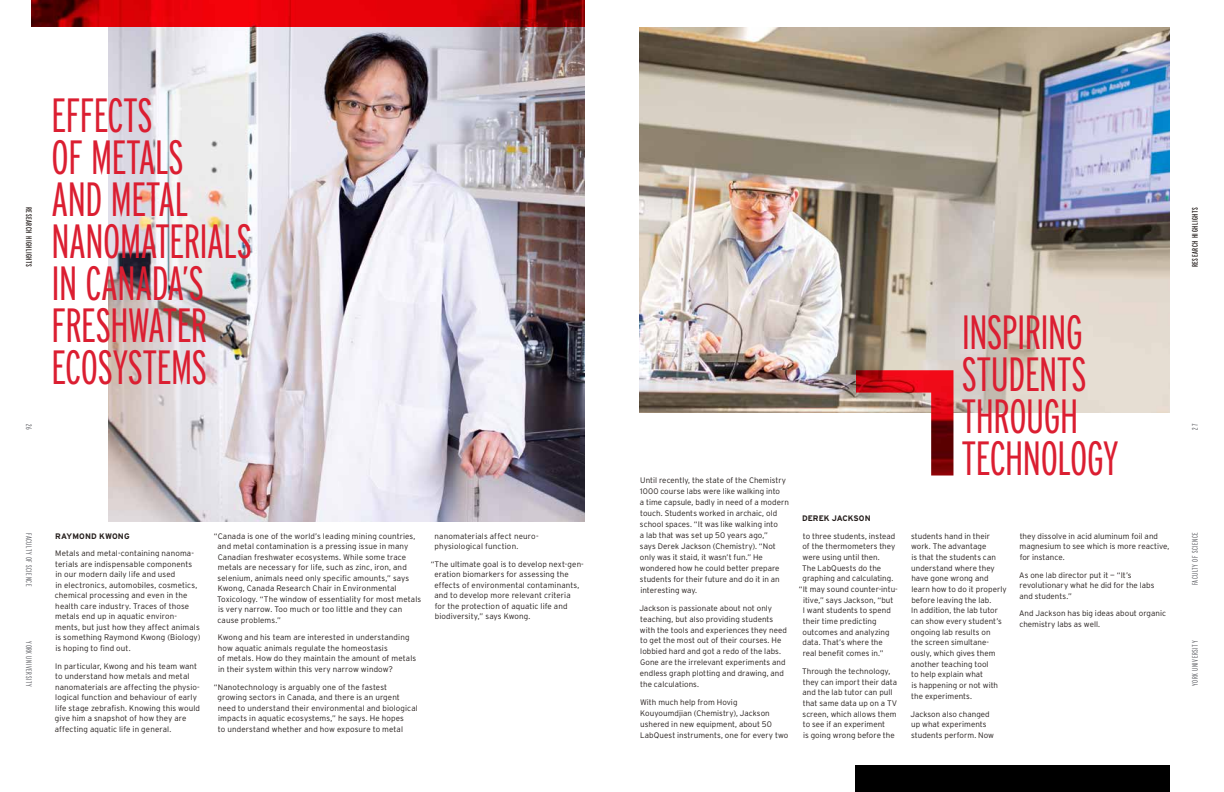
<style>
.page{position:relative;width:1224px;height:792px;background:#fff}
.page>*{position:absolute;margin:0;border:0;box-sizing:border-box;transform-origin:0 0}
.t1{font:300 extra-condensed 48px/42px "Interstate";letter-spacing:-.02em;color:#db1e31}
.t2{font:300 8px/10.5px "Interstate";letter-spacing:.01em;color:#241d1b}
.t3{font:300 extra-condensed 8px "Interstate";letter-spacing:.065em;color:#5c5d62}
.t4{font:extra-condensed 8px "Interstate";letter-spacing:.06em;color:#241d1b}
.t5{font:700 8px "Interstate";letter-spacing:.005em;color:#241d1b}
</style>
<div class="page">
<div style="left:856px;top:765px;width:314px;height:27px;background:#000"></div>
<img style="left:639px;top:27px;width:531px;height:386px">
<img style="left:108px;top:27px;width:477px;height:494px">
<img style="left:32px;top:0;width:553px;height:27px">
<img style="left:856px;top:370px;width:97px;height:106px">
<h1 class="t1" style="left:51px;top:94px;width:203px">EFFECTS<br>OF METALS<br>AND METAL<br>NANOMATERIALS<br>IN CANADA’S<br>FRESHWATER<br>ECOSYSTEMS</h1>
<p class="t4" style="left:33px;top:207px;width:61px;rotate:90deg">Research Highlights</p>
<p class="t4" style="left:1191px;top:267px;width:61px;rotate:-90deg">Research Highlights</p>
<h1 class="t1" style="left:962px;top:310px;width:159px">INSPIRING<br>STUDENTS<br>THROUGH<br>TECHNOLOGY</h1>
<p class="t3" style="left:33px;top:424px;width:7px;rotate:90deg">26</p>
<p class="t3" style="left:1191px;top:430px;width:7px;rotate:-90deg">27</p>
<p class="t3" style="left:33px;top:533px;width:55px;rotate:90deg">FACULTY OF SCIENCE</p>
<p class="t3" style="left:33px;top:641px;width:47px;rotate:90deg">YORK UNIVERSITY</p>
<p class="t5" style="left:55px;top:531px;width:76px">RAYMOND KWONG</p>
<p class="t2" style="left:55px;top:548px;width:147px">Metals and metal-containing nanoma&shy;terials are indispensable components in our modern daily life and used<br>in electronics, automobiles, cosmetics, chemical processing and even in the health care industry. Traces of those metals end up in aquatic environ&shy;ments, but just how they affect animals is something Raymond Kwong (Biology) is hoping to find out.</p>
<p class="t2" style="left:55px;top:661px;width:147px">In particular, Kwong and his team want to understand how metals and metal nanomaterials are affecting the physio&shy;logical function and behaviour of early life stage zebrafish. Knowing this would give him a snapshot of how they are affecting aquatic life in general.</p>
<p class="t2" style="left:217px;top:531px;width:206px;text-indent:-3px">“Canada is one of the world’s leading mining countries, and metal contamination is a pressing issue in many Canadian freshwater ecosystems. While some trace metals are necessary for life, such as zinc, iron, and selenium, animals need only specific amounts,” says Kwong, Canada Research Chair in Environmental Toxicology. “The window of essentiality for most metals is very narrow. Too much or too little and they can cause problems.”</p>
<p class="t2" style="left:218px;top:632px;width:200px">Kwong and his team are interested in understanding how aquatic animals regulate the homeostasis<br>of metals. How do they maintain the amount of metals in their system within this very narrow window?</p>
<p class="t2" style="left:218px;top:681px;width:202px;text-indent:-4px">“Nanotechnology is arguably one of the fastest growing sectors in Canada, and there is an urgent need to understand their environmental and biological impacts in aquatic ecosystems,” he says. He hopes<br>to understand whether and how exposure to metal</p>
<p class="t2" style="left:435px;top:531px;width:105px">nanomaterials affect neuro&shy;physiological function.</p>
<p class="t2" style="left:434px;top:559px;width:151px;text-indent:-4px">“The ultimate goal is to develop next-gen&shy;eration biomarkers for assessing the effects of environmental contaminants, and to develop more relevant criteria<br>for the protection of aquatic life and biodiversity,” says Kwong.</p>
<p class="t2" style="left:640px;top:475px;width:151px;line-height:10.9px">Until recently, the state of the Chemistry 1000 course labs were like walking into<br>a time capsule, badly in need of a modern touch. Students worked in archaic, old school spaces. “It was like walking into<br>a lab that was set up 50 years ago,”<br>says Derek Jackson (Chemistry). “Not only was it staid, it wasn’t fun.” He wondered how he could better prepare students for their future and do it in an interesting way.</p>
<p class="t2" style="left:639px;top:602px;width:149px;line-height:10.9px">Jackson is passionate about not only teaching, but also providing students with the tools and experiences they need to get the most out of their courses. He lobbied hard and got a redo of the labs.<br>Gone are the irrelevant experiments and endless graph plotting and drawing, and the calculations.</p>
<p class="t2" style="left:640px;top:697px;width:150px;line-height:10.9px">With much help from Hovig Kouyoumdjian (Chemistry), Jackson ushered in new equipment, about 50<br>LabQuest instruments, one for every two</p>
<p class="t5" style="left:802px;top:514px;width:70px">DEREK JACKSON</p>
<p class="t2" style="left:803px;top:531px;width:94px">to three students, instead</p>
<p class="t2" style="left:803px;top:541px;width:94px">of the thermometers they</p>
<p class="t2" style="left:803px;top:552px;width:79px">were using until then.</p>
<p class="t2" style="left:802px;top:563px;width:81px">The LabQuests do the</p>
<p class="t2" style="left:803px;top:573px;width:92px">graphing and calculating.</p>
<p class="t2" style="left:799px;top:584px;width:101px">“It may sound counter-intu-</p>
<p class="t2" style="left:803px;top:595px;width:92px">itive,” says Jackson, “but</p>
<p class="t2" style="left:803px;top:605px;width:90px">I want students to spend</p>
<p class="t2" style="left:803px;top:616px;width:75px">their time predicting</p>
<p class="t2" style="left:803px;top:627px;width:89px">outcomes and analyzing</p>
<p class="t2" style="left:803px;top:637px;width:82px">data. That’s where the</p>
<p class="t2" style="left:803px;top:648px;width:82px">real benefit comes in.”</p>
<p class="t2" style="left:802px;top:666px;width:97px">Through the technology, they can import their data and the lab tutor can pull that same data up on a TV screen, which allows them to see if an experiment<br>is going wrong before the</p>
<p class="t2" style="left:911px;top:531px;width:97px">students hand in their work. The advantage<br>is that the students can understand where they have gone wrong and learn how to do it properly before leaving the lab.<br>In addition, the lab tutor can show every student’s ongoing lab results on<br>the screen simultane&shy;ously, which gives them another teaching tool<br>to help explain what<br>is happening or not with the experiments.</p>
<p class="t2" style="left:910px;top:708px;width:85px">Jackson also changed up what experiments students perform. Now</p>
<p class="t2" style="left:1020px;top:531px;width:151px">they dissolve in acid aluminum foil and magnesium to see which is more reactive, for instance.</p>
<p class="t2" style="left:1019px;top:569px;width:137px">As one lab director put it — “It’s revolutionary what he did for the labs and students.”</p>
<p class="t2" style="left:1019px;top:608px;width:148px">And Jackson has big ideas about organic chemistry labs as well.</p>
<p class="t3" style="left:1191px;top:585px;width:55px;rotate:-90deg">FACULTY OF SCIENCE</p>
<p class="t3" style="left:1191px;top:686px;width:47px;rotate:-90deg">YORK UNIVERSITY</p>
</div>
